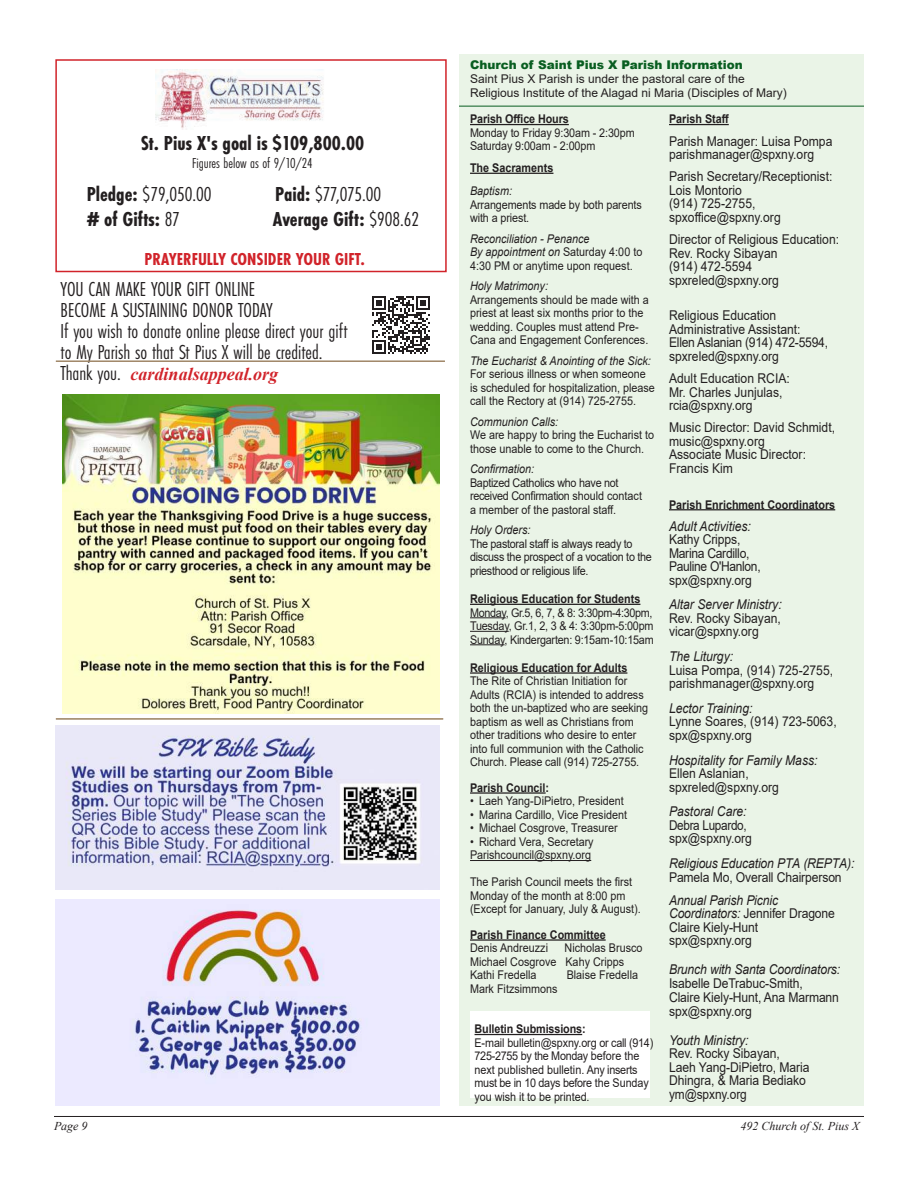
<style>
.page{position:relative;width:918px;height:1188px;background:#fff}
.page>*{position:absolute;margin:0;border:0;box-sizing:border-box;transform-origin:0 0}
.t1{font:21px/21px "Futura PT Cond";color:#231f20}
.t2{font:700 21px "Futura PT Cond";color:#231f20}
.t3{font:700 18px "Futura PT Cond";color:#d1232a}
.t4{font:italic 700 18px "Times New Roman";color:#d1232a}
.t5{font:15px "Futura PT Cond";color:#231f20}
.t6{font:13.5px/13.5px "Arial";color:#231f20;scale:.9 1}
.t7{font:italic 13.5px/13.5px "Arial";letter-spacing:-.01em;color:#231f20;scale:.9 1}
.t8{font:13.5px/13.5px "Arial";letter-spacing:-.025em;color:#231f20;scale:.9 1}
.t9{font:13.5px/13.5px "Arial";letter-spacing:-.025em;color:#231f20;scale:.87 1}
.t10{font:12px/13.5px "Arial";color:#231f20;scale:.9 1}
.t11{font:12px/13.5px "Arial";letter-spacing:-.025em;color:#231f20;scale:.9 1}
.t12{font:12px/13.5px "Arial";letter-spacing:-.02em;color:#231f20;scale:.9 1}
.t13{font:700 12px/13.5px "Arial";color:#231f20;scale:.9 1}
.t14{font:12px/14.4px "Arial";color:#231f20}
.t15{font:900 12px "Arial";color:#095e21}
.t16{font:italic 12px "Times New Roman";color:#231f20}
.s1{font-weight:700}
.s2{font-weight:400}
.s3{font-family:"Futura PT Cond";font-weight:400;font-style:normal;font-size:21px;color:#231f20}
.s4{font-style:italic}
.s5{font-style:normal}
</style>
<div class="page">
<hr style="left:54px;top:1116px;width:810px;height:1px;background:#231f20">
<div style="left:459px;top:54px;width:405px;height:1052px;background:#eaf4e7"></div>
<hr style="left:459px;top:106px;width:405px;height:1px;background:#095e21">
<div style="left:470px;top:1011px;width:179px;height:87px;background:#fff"></div>
<hr style="left:470px;top:124px;width:99px;height:1px;background:#231f20">
<hr style="left:470px;top:173px;width:83px;height:1px;background:#231f20">
<hr style="left:470px;top:604px;width:170px;height:1px;background:#231f20">
<hr style="left:470px;top:617px;width:36px;height:1px;background:#231f20">
<hr style="left:470px;top:631px;width:39px;height:1px;background:#231f20">
<hr style="left:470px;top:644px;width:35px;height:1px;background:#231f20">
<hr style="left:470px;top:672px;width:157px;height:2px;background:#231f20">
<hr style="left:470px;top:792px;width:76px;height:2px;background:#231f20">
<hr style="left:470px;top:860px;width:121px;height:1px;background:#231f20">
<hr style="left:470px;top:939px;width:136px;height:2px;background:#231f20">
<hr style="left:475px;top:1034px;width:107px;height:1px;background:#231f20">
<hr style="left:669px;top:124px;width:60px;height:1px;background:#231f20">
<hr style="left:669px;top:509px;width:166px;height:1px;background:#231f20">
<div style="left:55px;top:59px;width:392px;height:213px;background:#fff;border:2px solid #d1232a"></div>
<img style="left:156px;top:69px;width:168px;height:61px">
<svg style="left:372px;top:296px;width:58px;height:58px"></svg>
<hr style="left:56px;top:718px;width:387px;height:1px;background:#a18869">
<hr style="left:56px;top:719px;width:387px;height:1px;background:#a18869">
<hr style="left:56px;top:361px;width:389px;height:1px;background:#a18869">
<img style="left:56px;top:725px;width:383px;height:165px">
<img style="left:63px;top:395px;width:376px;height:319px">
<img style="left:56px;top:900px;width:383px;height:205px">
<p class="t2" style="left:141px;top:131px;width:225px">St. Pius X's goal is $109,800.00</p>
<p class="t5" style="left:192px;top:155px;width:122px">Figures below as of 9/10/24</p>
<p class="t1" style="left:87px;top:183px;width:126px"><span class="s1">Pledge:</span> $79,050.00</p>
<p class="t1" style="left:275px;top:183px;width:108px"><span class="s1">Paid:</span> $77,075.00</p>
<p class="t2" style="left:87px;top:207px;width:95px"># of Gifts: <span class="s2">87</span></p>
<p class="t2" style="left:273px;top:207px;width:148px">Average Gift: <span class="s2">$908.62</span></p>
<p class="t3" style="left:145px;top:249px;width:222px">PRAYERFULLY CONSIDER YOUR GIFT.</p>
<p class="t1" style="left:61px;top:278px;width:214px">YOU CAN MAKE YOUR GIFT ONLINE<br>BECOME A SUSTAINING DONOR TODAY</p>
<p class="t1" style="left:61px;top:320px;width:288px">If you wish to donate online please direct your gift</p>
<p class="t1" style="left:61px;top:341px;width:263px">to My Parish so that St Pius X will be credited.</p>
<p class="t4" style="left:61px;top:361px;width:219px"><span class="s3">Thank you.</span> cardinalsappeal.org</p>
<p class="t15" style="left:470px;top:56px;width:274px">Church of Saint Pius X Parish Information</p>
<p class="t14" style="left:470px;top:71px;width:318px">Saint Pius X Parish is under the pastoral care of the<br>Religious Institute of the Alagad ni Maria (Disciples of Mary)</p>
<p class="t10" style="left:470px;top:112px;width:185px"><span class="s1">Parish Office Hours<br></span>Monday to Friday 9:30am - 2:30pm<br>Saturday 9:00am - 2:00pm</p>
<p class="t13" style="left:470px;top:161px;width:94px">The Sacraments</p>
<p class="t10" style="left:470px;top:184px;width:192px"><span class="s4">Baptism:<br></span>Arrangements made by both parents with a priest.</p>
<p class="t10" style="left:470px;top:232px;width:193px"><span class="s4">Reconciliation - Penance<br>By appointment on</span> Saturday 4:00 to<br>4:30 PM or anytime upon request.</p>
<p class="t10" style="left:470px;top:279px;width:200px"><span class="s4">Holy Matrimony:<br></span>Arrangements should be made with a priest at least six months prior to the wedding. Couples must attend Pre-<br>Cana and Engagement Conferences.</p>
<p class="t10" style="left:470px;top:354px;width:207px"><span class="s4">The Eucharist &amp; Anointing of the Sick:<br></span>For serious illness or when someone is scheduled for hospitalization, please call the Rectory at (914) 725-2755.</p>
<p class="t10" style="left:470px;top:415px;width:206px"><span class="s4">Communion Calls:<br></span>We are happy to bring the Eucharist to those unable to come to the Church.</p>
<p class="t11" style="left:470px;top:462px;width:193px"><span class="s4">Confirmation:<br></span>Baptized Catholics who have not received Confirmation should contact a member of the pastoral staff.</p>
<p class="t11" style="left:470px;top:523px;width:204px"><span class="s4">Holy Orders:<br></span>The pastoral staff is always ready to discuss the prospect of a vocation to the priesthood or religious life.</p>
<p class="t12" style="left:470px;top:592px;width:206px"><span class="s1">Religious Education for Students </span>Monday, Gr.5, 6, 7, &amp; 8: 3:30pm-4:30pm, Tuesday, Gr.1, 2, 3 &amp; 4: 3:30pm-5:00pm Sunday, Kindergarten: 9:15am-10:15am</p>
<p class="t10" style="left:470px;top:661px;width:200px"><span class="s1">Religious Education for Adults </span>The Rite of Christian Initiation for Adults (RCIA) is intended to address both the un-baptized who are seeking baptism as well as Christians from other traditions who desire to enter into full communion with the Catholic Church. Please call (914) 725-2755.</p>
<p class="t13" style="left:470px;top:781px;width:90px">Parish Council:</p>
<p class="t10" style="left:470px;top:794px;width:172px">• Laeh Yang-DiPietro, President</p>
<p class="t10" style="left:470px;top:808px;width:176px">• Marina Cardillo, Vice President</p>
<p class="t10" style="left:470px;top:821px;width:166px">• Michael Cosgrove, Treasurer</p>
<p class="t10" style="left:470px;top:835px;width:139px">• Richard Vera, Secretary<br>Parishcouncil@spxny.org</p>
<p class="t10" style="left:470px;top:875px;width:191px">The Parish Council meets the first<br>Monday of the month at 8:00 pm (Except for January, July &amp; August).</p>
<p class="t13" style="left:470px;top:928px;width:152px">Parish Finance Committee<br><span class="s2">Denis Andreuzzi</span></p>
<p class="t13" style="left:669px;top:112px;width:68px">Parish Staff</p>
<p class="t6" style="left:669px;top:134px;width:183px">Parish Manager: Luisa Pompa parishmanager@spxny.org</p>
<p class="t6" style="left:669px;top:170px;width:183px">Parish Secretary/Receptionist:<br>Lois Montorio<br>(914) 725-2755, spxoffice@spxny.org</p>
<p class="t6" style="left:669px;top:232px;width:191px">Director of Religious Education:<br>Rev. Rocky Sibayan<br>(914) 472-5594 spxreled@spxny.org</p>
<p class="t6" style="left:669px;top:309px;width:178px">Religious Education<br>Administrative Assistant:<br>Ellen Aslanian (914) 472-5594, spxreled@spxny.org</p>
<p class="t6" style="left:669px;top:371px;width:136px">Adult Education RCIA:<br>Mr. Charles Junjulas, rcia@spxny.org</p>
<p class="t6" style="left:669px;top:421px;width:186px">Music Director: David Schmidt, music@spxny.org<br>Associate Music Director:<br>Francis Kim</p>
<p class="t13" style="left:669px;top:498px;width:186px">Parish Enrichment Coordinators</p>
<p class="t7" style="left:669px;top:519px;width:93px">Adult Activities:</p>
<p class="t6" style="left:669px;top:533px;width:81px">Kathy Cripps,</p>
<p class="t8" style="left:669px;top:546px;width:103px">Marina Cardillo,<br>Pauline O'Hanlon, spx@spxny.org</p>
<p class="t6" style="left:669px;top:598px;width:127px;text-align:justify"><span class="s4">Altar Server Ministry:<br></span>Rev. Rocky Sibayan, vicar@spxny.org</p>
<p class="t6" style="left:669px;top:650px;width:184px"><span class="s4">The Liturgy:<br></span>Luisa Pompa, (914) 725-2755, parishmanager@spxny.org</p>
<p class="t6" style="left:669px;top:701px;width:188px"><span class="s4">Lector Training:<br></span>Lynne Soares, (914) 723-5063, spx@spxny.org</p>
<p class="t6" style="left:669px;top:753px;width:167px"><span class="s4">Hospitality for Family Mass:<br></span>Ellen Aslanian, spxreled@spxny.org</p>
<p class="t9" style="left:669px;top:805px;width:97px"><span class="s4">Pastoral Care:<br></span>Debra Lupardo, spx@spxny.org</p>
<p class="t7" style="left:669px;top:857px;width:208px">Religious Education PTA (REPTA):<br><span class="s5">Pamela Mo, Overall Chairperson</span></p>
<p class="t6" style="left:669px;top:893px;width:186px"><span class="s4">Annual Parish Picnic<br>Coordinators:</span> Jennifer Dragone<br>Claire Kiely-Hunt spx@spxny.org</p>
<p class="t7" style="left:669px;top:962px;width:192px">Brunch with Santa Coordinators:</p>
<p class="t6" style="left:669px;top:976px;width:150px">Isabelle DeTrabuc-Smith,</p>
<p class="t6" style="left:669px;top:991px;width:190px">Claire Kiely-Hunt, Ana Marmann spx@spxny.org</p>
<p class="t6" style="left:669px;top:1033px;width:158px"><span class="s4">Youth Ministry:<br></span>Rev. Rocky Sibayan,<br>Laeh Yang-DiPietro, Maria<br>Dhingra, &amp; Maria Bediako ym@spxny.org</p>
<p class="t10" style="left:470px;top:941px;width:193px;text-indent:94px">Nicholas Brusco<br>Michael Cosgrove Kahy Cripps<br>Kathi Fredella</p>
<p class="t10" style="left:567px;top:968px;width:81px">Blaise Fredella</p>
<p class="t10" style="left:470px;top:982px;width:99px">Mark Fitzsimmons</p>
<p class="t10" style="left:475px;top:1022px;width:200px"><span class="s1">Bulletin Submissions:<br></span>E-mail bulletin@spxny.org or call (914)<br>725-2755 by the Monday before the next published bulletin. Any inserts must be in 10 days before the Sunday you wish it to be printed.</p>
<p class="t16" style="left:54px;top:1117px;width:35px">Page 9</p>
<p class="t16" style="left:741px;top:1117px;width:120px">492 Church of St. Pius X</p>
</div>
